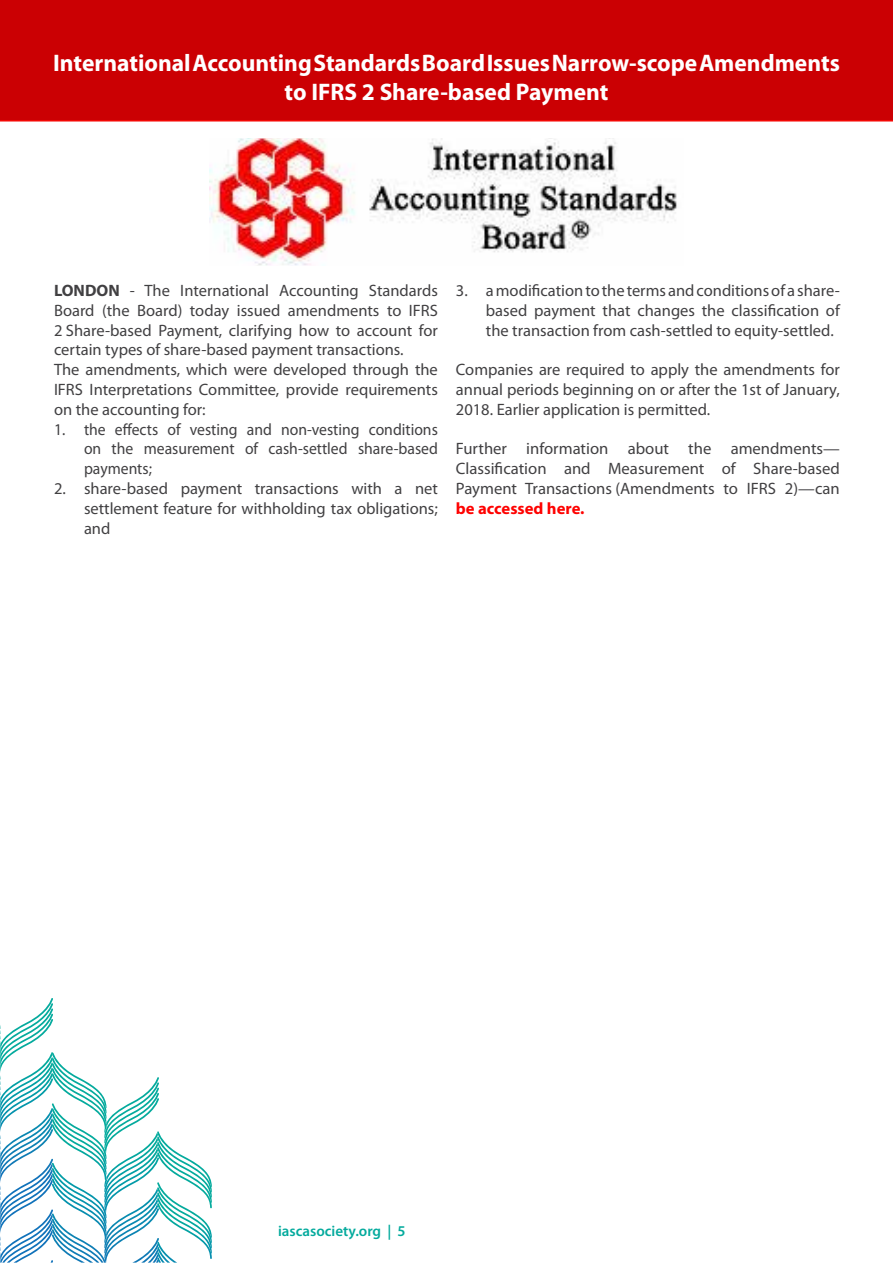
<style>
.page{position:relative;width:893px;height:1263px;background:#fff}
.page>*{position:absolute;margin:0;border:0;box-sizing:border-box;transform-origin:0 0}
.t1{font:700 24px/28.8px "Myriad Pro";color:#fff;text-align:center}
.t2{font:16.5px/19.8px "Myriad Pro";color:#414042;text-align:justify}
.t3{font:16.5px/19.8px "Myriad Pro";color:#414042;text-align:justify;scale:.95 1}
.t4{font:700 16.5px "Myriad Pro";color:#fe0201}
.t5{font:600 15px "Myriad Pro";color:#04aa9d}
.s1{font-weight:700}
</style>
<div class="page">
<svg style="left:0;top:998px;width:212px;height:264px"></svg>
<div style="left:0;top:0;width:893px;height:122px;background:#cb0003"></div>
<img style="left:209px;top:138px;width:468px;height:128px">
<h1 class="t1" style="left:53px;top:48px;width:788px">International Accounting Standards Board Issues Narrow-scope Amendments to IFRS 2 Share-based Payment</h1>
<p class="t2" style="left:54px;top:280px;width:385px;text-align:left"><span class="s1">LONDON</span> - The International Accounting Standards Board (the Board) today issued amendments to IFRS 2 Share-based Payment, clarifying how to account for certain types of share-based payment transactions.<br>The amendments, which were developed through the IFRS Interpretations Committee, provide requirements on the accounting for:</p>
<p class="t3" style="left:84px;top:419px;width:374px;text-indent:-30px">1. the effects of vesting and non-vesting conditions on the measurement of cash-settled share-based payments;</p>
<p class="t2" style="left:84px;top:478px;width:355px;text-indent:-30px">2. share-based payment transactions with a net settlement feature for withholding tax obligations; and</p>
<p class="t2" style="left:486px;top:280px;width:355px;text-indent:-30px">3. a modification to the terms and conditions of a share&shy;based payment that changes the classification of the transaction from cash-settled to equity-settled.</p>
<p class="t2" style="left:456px;top:359px;width:385px">Companies are required to apply the amendments for annual periods beginning on or after the 1st of January, 2018. Earlier application is permitted.</p>
<p class="t2" style="left:456px;top:439px;width:385px">Further information about the amendments— Classification and Measurement of Share-based Payment Transactions (Amendments to IFRS 2)—can</p>
<p class="t4" style="left:456px;top:497px;width:130px">be accessed here.</p>
<p class="t5" style="left:278px;top:1221px;width:129px">iascasociety.org | 5</p>
</div>
